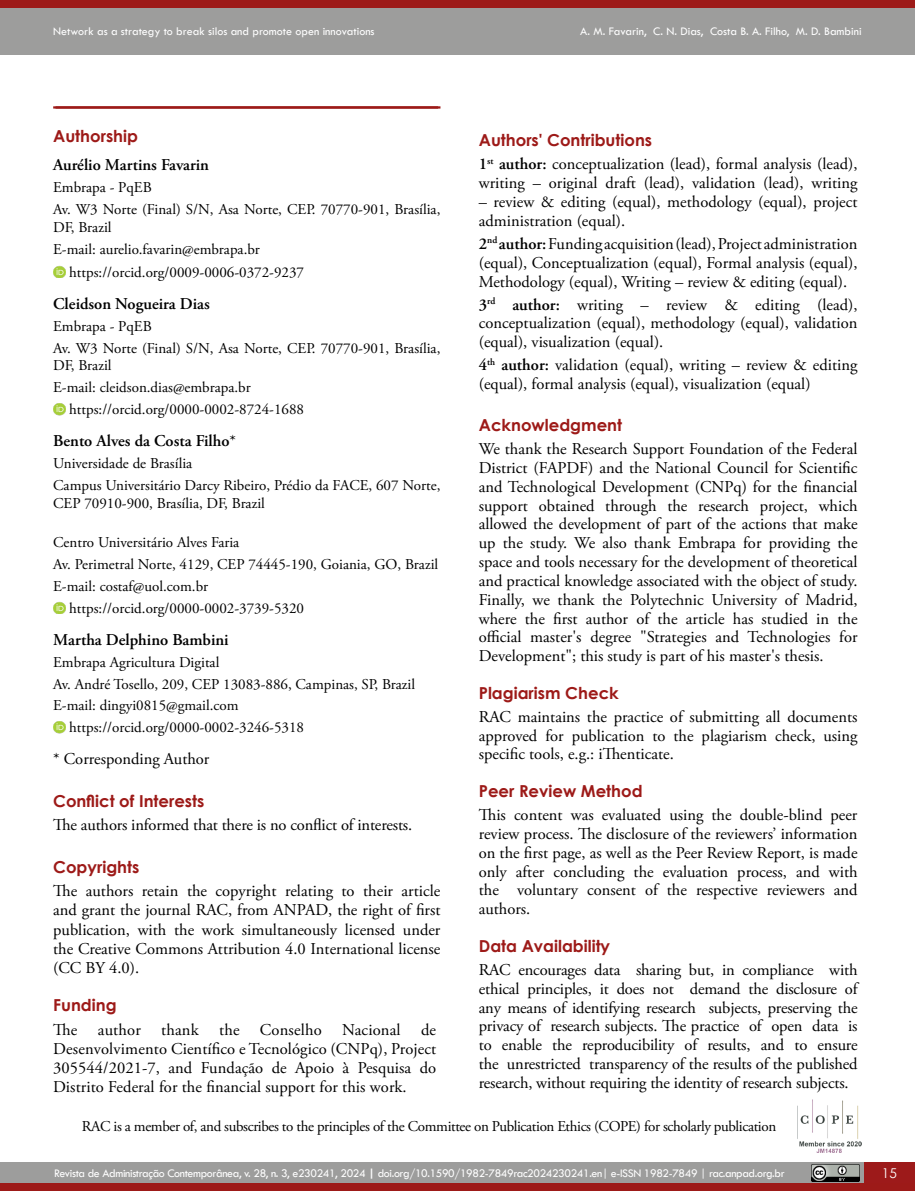
<style>
.page{position:relative;width:915px;height:1191px;background:#fff}
.page>*{position:absolute;margin:0;border:0;box-sizing:border-box;transform-origin:0 0}
.t1{font:16.5px/18.8px "Adobe Garamond Pro";color:#000;text-align:justify}
.t2{font:700 16.5px "Century Gothic";color:#9d1a18}
.t3{font:600 16.5px "Adobe Garamond Pro";color:#000}
.t4{font:15px/21.9px "Adobe Garamond Pro";color:#000}
.t5{font:15px "Adobe Garamond Pro";letter-spacing:-.025em;color:#000}
.t6{font:13.5px "Century Gothic";color:#fff}
.t7{font:12px "Tw Cen";letter-spacing:-.03em;color:#fff}
.t8{font:12px "Tw Cen";color:#fff}
.s1{font-weight:400}
.s2{font-weight:600}
.s3{font-weight:700}
</style>
<div class="page">
<div style="left:863px;top:1162px;width:51px;height:21px;background:#9d1a1a"></div>
<div style="left:0;top:0;width:914px;height:54px;background:#9d9d9c"></div>
<div style="left:0;top:0;width:914px;height:7px;background:#9d1a18"></div>
<div style="left:0;top:1162px;width:863px;height:21px;background:#9d9d9c"></div>
<div style="left:0;top:1183px;width:914px;height:8px;background:#9d1a18"></div>
<img style="left:811px;top:1164px;width:48px;height:17px">
<svg style="left:53px;top:266px;width:12px;height:12px"></svg>
<svg style="left:53px;top:403px;width:12px;height:12px"></svg>
<svg style="left:53px;top:602px;width:12px;height:12px"></svg>
<svg style="left:53px;top:721px;width:12px;height:12px"></svg>
<hr style="left:53px;top:106px;width:387px;height:3px;background:#9d1a18">
<img style="left:797px;top:1099px;width:64px;height:53px">
<p class="t8" style="left:53px;top:24px;width:323px">Network as a strategy to break silos and promote open innovations</p>
<p class="t8" style="left:580px;top:24px;width:283px">A. M. Favarin, C. N. Dias, Costa B. A. Filho, M. D. Bambini</p>
<p class="t2" style="left:53px;top:124px;width:86px">Authorship</p>
<p class="t3" style="left:53px;top:155px;width:157px">Aurélio Martins Favarin</p>
<p class="t4" style="left:53px;top:177px;width:388px">Embrapa - PqEB<br>Av. W3 Norte (Final) S/N, Asa Norte, CEP. 70770-901, Brasília,</p>
<p class="t4" style="left:53px;top:216px;width:208px">DF, Brazil<br>E-mail: aurelio.favarin@embrapa.br</p>
<p class="t4" style="left:69px;top:262px;width:236px">https://orcid.org/0009-0006-0372-9237</p>
<p class="t3" style="left:53px;top:294px;width:158px">Cleidson Nogueira Dias</p>
<p class="t4" style="left:53px;top:315px;width:388px">Embrapa - PqEB<br>Av. W3 Norte (Final) S/N, Asa Norte, CEP. 70770-901, Brasília,</p>
<p class="t4" style="left:53px;top:355px;width:60px">DF, Brazil</p>
<p class="t4" style="left:53px;top:377px;width:199px">E-mail: cleidson.dias@embrapa.br</p>
<p class="t4" style="left:69px;top:399px;width:236px">https://orcid.org/0000-0002-8724-1688</p>
<p class="t3" style="left:53px;top:431px;width:184px">Bento Alves da Costa Filho<span class="s1">*</span></p>
<p class="t4" style="left:53px;top:453px;width:388px">Universidade de Brasília<br>Campus Universitário Darcy Ribeiro, Prédio da FACE, 607 Norte,</p>
<p class="t4" style="left:53px;top:492px;width:213px">CEP 70910-900, Brasília, DF, Brazil</p>
<p class="t4" style="left:53px;top:532px;width:187px">Centro Universitário Alves Faria</p>
<p class="t4" style="left:53px;top:554px;width:386px">Av. Perimetral Norte, 4129, CEP 74445-190, Goiania, GO, Brazil</p>
<p class="t4" style="left:53px;top:576px;width:156px">E-mail: costaf@uol.com.br</p>
<p class="t4" style="left:69px;top:597px;width:236px">https://orcid.org/0000-0002-3739-5320</p>
<p class="t3" style="left:53px;top:630px;width:177px">Martha Delphino Bambini</p>
<p class="t4" style="left:53px;top:651px;width:168px">Embrapa Agricultura Digital</p>
<p class="t4" style="left:53px;top:673px;width:363px">Av. André Tosello, 209, CEP 13083-886, Campinas, SP, Brazil</p>
<p class="t4" style="left:53px;top:695px;width:187px">E-mail: dingyi0815@gmail.com</p>
<p class="t4" style="left:69px;top:717px;width:236px">https://orcid.org/0000-0002-3246-5318</p>
<p class="t1" style="left:53px;top:750px;width:158px">* Corresponding Author</p>
<p class="t2" style="left:53px;top:788px;width:153px">Conflict of Interests</p>
<p class="t1" style="left:53px;top:816px;width:360px">The authors informed that there is no conflict of interests.</p>
<p class="t2" style="left:53px;top:854px;width:88px">Copyrights</p>
<p class="t1" style="left:53px;top:882px;width:388px;line-height:19.2px">The authors retain the copyright relating to their article and grant the journal RAC, from ANPAD, the right of first publication, with the work simultaneously licensed under the Creative Commons Attribution 4.0 International license (CC BY 4.0).</p>
<p class="t2" style="left:53px;top:992px;width:65px">Funding</p>
<p class="t1" style="left:53px;top:1020px;width:384px;line-height:19.2px">The author thank the Conselho Nacional de Desenvolvimento Científico e Tecnológico (CNPq), Project 305544/2021-7, and Fundação de Apoio à Pesquisa do Distrito Federal for the financial support for this work.</p>
<p class="t2" style="left:478px;top:128px;width:175px">Authors' Contributions</p>
<p class="t1" style="left:478px;top:155px;width:380px"><span class="s2">1</span><sup>st</sup> <span class="s2">author:</span> conceptualization (lead), formal analysis (lead), writing – original draft (lead), validation (lead), writing</p>
<p class="t1" style="left:478px;top:193px;width:380px">– review &amp; editing (equal), methodology (equal), project administration (equal).</p>
<p class="t1" style="left:478px;top:235px;width:380px"><span class="s2">2</span><sup>nd</sup> <span class="s2">author:</span> Funding acquisition (lead), Project administration (equal), Conceptualization (equal), Formal analysis (equal), Methodology (equal), Writing – review &amp; editing (equal).</p>
<p class="t1" style="left:478px;top:296px;width:380px"><span class="s2">3</span><sup>rd</sup> <span class="s2">author:</span> writing – review &amp; editing (lead), conceptualization (equal), methodology (equal), validation (equal), visualization (equal).</p>
<p class="t1" style="left:478px;top:356px;width:380px"><span class="s2">4</span><sup>th</sup> <span class="s2">author:</span> validation (equal), writing – review &amp; editing (equal), formal analysis (equal), visualization (equal)</p>
<p class="t2" style="left:478px;top:412px;width:145px">Acknowledgment</p>
<p class="t1" style="left:478px;top:440px;width:380px">We thank the Research Support Foundation of the Federal District (FAPDF) and the National Council for Scientific and Technological Development (CNPq) for the financial support obtained through the research project, which allowed the development of part of the actions that make up the study. We also thank Embrapa for providing the space and tools necessary for the development of theoretical and practical knowledge associated with the object of study.<br>Finally, we thank the Polytechnic University of Madrid, where the first author of the article has studied in the official master's degree "Strategies and Technologies for Development"; this study is part of his master's thesis.</p>
<p class="t2" style="left:478px;top:680px;width:141px">Plagiarism Check</p>
<p class="t1" style="left:478px;top:708px;width:380px">RAC maintains the practice of submitting all documents approved for publication to the plagiarism check, using specific tools, e.g.: iThenticate.</p>
<p class="t2" style="left:478px;top:778px;width:165px">Peer Review Method</p>
<p class="t1" style="left:478px;top:806px;width:380px">This content was evaluated using the double-blind peer review process. The disclosure of the reviewers’ information on the first page, as well as the Peer Review Report, is made only after concluding the evaluation process, and with the voluntary consent of the respective reviewers and authors.</p>
<p class="t2" style="left:478px;top:933px;width:133px">Data Availability</p>
<p class="t1" style="left:478px;top:961px;width:380px">RAC encourages data sharing but, in compliance with ethical principles, it does not demand the disclosure of any means of identifying research subjects, preserving the privacy of research subjects. The practice of open data is to enable the reproducibility of results, and to ensure the unrestricted transparency of the results of the published research, without requiring the identity of research subjects.</p>
<p class="t5" style="left:82px;top:1117px;width:695px">RAC is a member of, and subscribes to the principles of the Committee on Publication Ethics (COPE) for scholarly publication</p>
<p class="t7" style="left:54px;top:1166px;width:731px">Revista de Administração Contemporânea, v. 28, n. 3, e230241, 2024 <span class="s3">|</span> doi.org/10.1590/1982-7849rac2024230241.en| e-ISSN 1982-7849 | rac.anpad.org.br</p>
<p class="t6" style="left:881px;top:1163px;width:16px">15</p>
</div>
